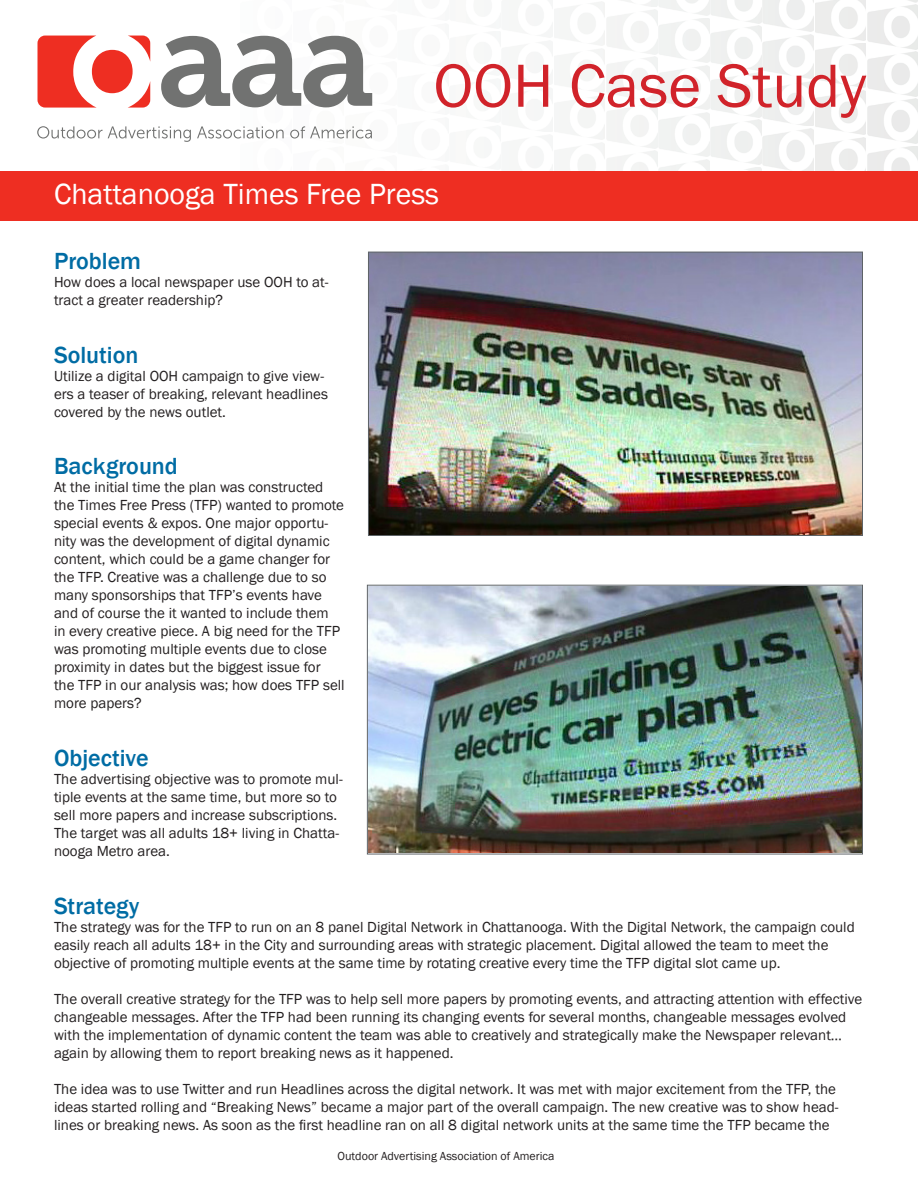
<style>
.page{position:relative;width:918px;height:1188px;background:#fff}
.page>*{position:absolute;margin:0;border:0;box-sizing:border-box;transform-origin:0 0}
.t1{font:63px "Franklin Gothic";color:#d1232a}
.t2{font:30px "Franklin Gothic";color:#fff}
.t3{font:500 24px "Franklin Gothic";color:#006ca4}
.t4{font:15px/18px "Franklin Gothic";color:#231f20}
.t5{font:12px "Franklin Gothic";color:#231f20}
</style>
<div class="page">
<img style="left:815px;top:43px;width:51px;height:44px">
<img style="left:815px;top:0;width:51px;height:40px">
<img style="left:372px;top:93px;width:1px;height:13px">
<img style="left:815px;top:137px;width:51px;height:34px">
<img style="left:867px;top:5px;width:51px;height:44px">
<img style="left:907px;top:0;width:11px;height:2px">
<img style="left:867px;top:52px;width:51px;height:44px">
<img style="left:867px;top:99px;width:51px;height:44px">
<img style="left:867px;top:146px;width:51px;height:25px">
<svg style="left:37px;top:126px;width:154px;height:16px"></svg>
<svg style="left:197px;top:126px;width:87px;height:13px"></svg>
<svg style="left:290px;top:126px;width:82px;height:13px"></svg>
<svg style="left:38px;top:36px;width:112px;height:72px"></svg>
<svg style="left:161px;top:36px;width:211px;height:72px"></svg>
<div style="left:0;top:171px;width:918px;height:50px;background:#ee2e22"></div>
<img style="left:370px;top:254px;width:491px;height:280px">
<div style="left:368px;top:252px;width:495px;height:284px;border:1px solid #5e6367"></div>
<img style="left:369px;top:587px;width:492px;height:265px">
<div style="left:367px;top:585px;width:496px;height:269px;border:1px solid #5e6367"></div>
<p class="t1" style="left:434px;top:47px;width:434px">OOH Case Study</p>
<p class="t2" style="left:54px;top:175px;width:387px">Chattanooga Times Free Press</p>
<p class="t3" style="left:54px;top:246px;width:89px">Problem</p>
<p class="t4" style="left:54px;top:274px;width:276px">How does a local newspaper use OOH to at&shy;tract a greater readership?</p>
<p class="t3" style="left:54px;top:340px;width:86px">Solution</p>
<p class="t4" style="left:54px;top:367px;width:276px">Utilize a digital OOH campaign to give view&shy;ers a teaser of breaking, relevant headlines covered by the news outlet.</p>
<p class="t3" style="left:54px;top:452px;width:125px">Background</p>
<p class="t4" style="left:54px;top:479px;width:292px">At the initial time the plan was constructed the Times Free Press (TFP) wanted to promote special events &amp; expos. One major opportu&shy;nity was the development of digital dynamic content, which could be a game changer for the TFP. Creative was a challenge due to so many sponsorships that TFP’s events have and of course the it wanted to include them<br>in every creative piece. A big need for the TFP was promoting multiple events due to close proximity in dates but the biggest issue for the TFP in our analysis was; how does TFP sell more papers?</p>
<p class="t3" style="left:54px;top:743px;width:96px">Objective</p>
<p class="t4" style="left:54px;top:770px;width:290px">The advertising objective was to promote mul&shy;tiple events at the same time, but more so to sell more papers and increase subscriptions.<br>The target was all adults 18+ living in Chatta&shy;nooga Metro area.</p>
<p class="t3" style="left:54px;top:891px;width:87px">Strategy</p>
<p class="t4" style="left:54px;top:918px;width:802px">The strategy was for the TFP to run on an 8 panel Digital Network in Chattanooga. With the Digital Network, the campaign could easily reach all adults 18+ in the City and surrounding areas with strategic placement. Digital allowed the team to meet the objective of promoting multiple events at the same time by rotating creative every time the TFP digital slot came up.</p>
<p class="t4" style="left:54px;top:990px;width:810px">The overall creative strategy for the TFP was to help sell more papers by promoting events, and attracting attention with effective changeable messages. After the TFP had been running its changing events for several months, changeable messages evolved with the implementation of dynamic content the team was able to creatively and strategically make the Newspaper relevant… again by allowing them to report breaking news as it happened.</p>
<p class="t4" style="left:54px;top:1080px;width:786px">The idea was to use Twitter and run Headlines across the digital network. It was met with major excitement from the TFP, the ideas started rolling and “Breaking News” became a major part of the overall campaign. The new creative was to show head&shy;lines or breaking news. As soon as the first headline ran on all 8 digital network units at the same time the TFP became the</p>
<p class="t5" style="left:338px;top:1148px;width:219px">Outdoor Advertising Association of America</p>
</div>
